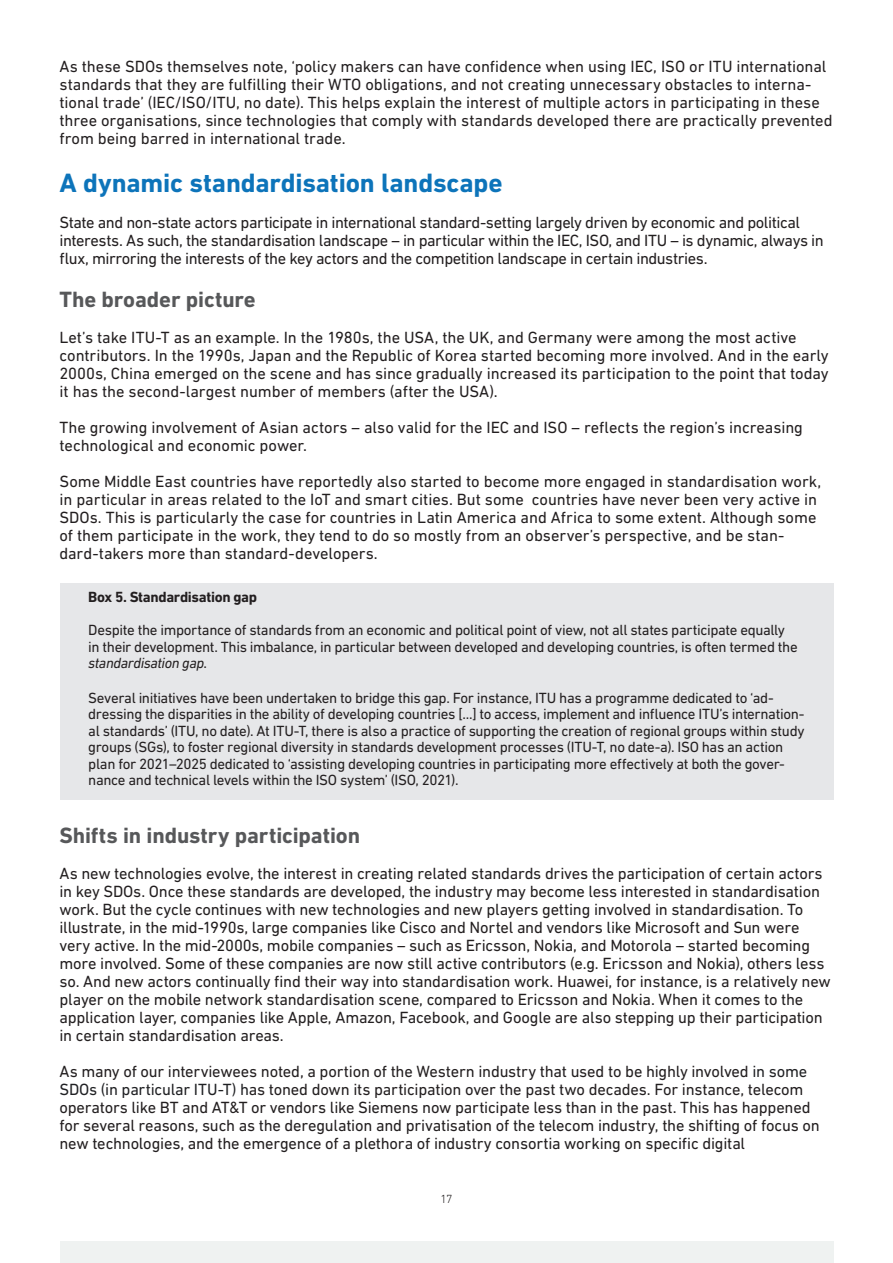
<style>
.page{position:relative;width:893px;height:1263px;background:#fff}
.page>*{position:absolute;margin:0;border:0;box-sizing:border-box;transform-origin:0 0}
.Heading_2{font:700 27px "DIN Next LT Pro";letter-spacing:-.005em;color:#0d74ba}
.Heading_4{font:700 22.5px "DIN Next LT Pro";letter-spacing:-.005em;color:#57585a}
.t1{font:16.5px/18px "DIN Next LT Pro";letter-spacing:-.01em;color:#231f20}
.t2{font:16.5px/18px "DIN Next LT Pro";letter-spacing:-.03em;color:#231f20}
.t3{font:15px/16.5px "DIN Next LT Pro";letter-spacing:-.025em;color:#231f20}
.t4{font:700 15px "DIN Next LT Pro";letter-spacing:-.02em;color:#231f20}
.t5{font:300 12px "DIN Next LT Pro";color:#231f20}
.s1{font-style:italic}
.s2{color:#202124}
</style>
<div class="page">
<div style="left:60px;top:1242px;width:773px;height:21px;background:#eff2f1"></div>
<div style="left:60px;top:583px;width:773px;height:217px;background:#e6e7e9"></div>
<p class="t1" style="left:60px;top:57px;width:775px">As these SDOs themselves note, ‘policy makers can have confidence when using IEC, ISO or ITU international standards that they are fulfilling their WTO obligations, and not creating unnecessary obstacles to interna&shy;tional trade’ (IEC/ISO/ITU, no date). This helps explain the interest of multiple actors in participating in these three organisations, since technologies that comply with standards developed there are practically prevented from being barred in international trade.</p>
<p class="Heading_2" style="left:60px;top:167px;width:445px">A dynamic standardisation landscape</p>
<p class="t2" style="left:60px;top:213px;width:766px">State and non-state actors participate in international standard-setting largely driven by economic and political interests. As such, the standardisation landscape – in particular within the IEC, ISO, and ITU – is dynamic, always in flux, mirroring the interests of the key actors and the competition landscape in certain industries.</p>
<p class="Heading_4" style="left:60px;top:287px;width:198px">The broader picture</p>
<p class="t1" style="left:60px;top:329px;width:771px">Let’s take ITU-T as an example. In the 1980s, the USA, the UK, and Germany were among the most active contributors. In the 1990s, Japan and the Republic of Korea started becoming more involved. And in the early 2000s, China emerged on the scene and has since gradually increased its participation to the point that today it has the second-largest number of members (after the USA).</p>
<p class="t1" style="left:60px;top:419px;width:745px">The growing involvement of Asian actors – also valid for the IEC and ISO – reflects the region’s increasing technological and economic power.</p>
<p class="t1" style="left:60px;top:473px;width:763px">Some Middle East countries have reportedly also started to become more engaged in standardisation work, in particular in areas related to the IoT and smart cities. But some countries have never been very active in SDOs. This is particularly the case for countries in Latin America and Africa to some extent. Although some of them participate in the work, they tend to do so mostly from an observer’s perspective, and be stan&shy;dard-takers more than standard-developers.</p>
<p class="t4" style="left:88px;top:588px;width:170px">Box 5. Standardisation gap</p>
<p class="t3" style="left:88px;top:622px;width:711px">Despite the importance of standards from an economic and political point of view, not all states participate equally in their development. This imbalance, in particular between developed and developing countries, is often termed the <span class="s1">standardisation gap</span>.</p>
<p class="t3" style="left:88px;top:689px;width:718px">Several initiatives have been undertaken to bridge this gap. For instance, ITU has a programme dedicated to ‘ad&shy;dressing the disparities in the ability of developing countries [...] to access, implement and influence ITU’s internation&shy;al standards’ (ITU, no date). At ITU-T, there is also a practice of supporting the creation of regional groups within study groups (SGs), to foster regional diversity in standards development processes (ITU-T, no date-a). ISO has an action plan for 2021–2025 dedicated to ‘assisting developing countries in participating more effectively at both the gover&shy;nance and technical levels within the ISO system’ (ISO, 2021).</p>
<p class="Heading_4" style="left:60px;top:822px;width:302px">Shifts in industry participation</p>
<p class="t1" style="left:60px;top:864px;width:773px">As new technologies evolve, the interest in creating related standards drives the participation of certain actors in key SDOs. Once these standards are developed, the industry may become less interested in standardisation work. But the cycle continues with new technologies and new players getting involved in standardisation. To illustrate, in the mid-1990s, large companies like Cisco and Nortel and vendors like Microsoft and Sun were very active. In the mid-2000s, mobile companies – such as Ericsson, Nokia, and Motorola – started becoming more involved. Some of these companies are now still active contributors (e.g. Ericsson and Nokia), others less so. And new actors continually find their way into standardisation work. Huawei, for instance, is a relatively new player on the mobile network standardisation scene, compared to Ericsson and Nokia. When it comes to the application layer, companies like Apple, Amazon, Facebook, and Google are also stepping up their participation in certain standardisation areas.</p>
<p class="t1" style="left:60px;top:1062px;width:749px">As many of our interviewees noted, a portion of the Western industry that used to be highly involved <span class="s2">in some<br>SDOs (in particular ITU-T) h</span>as toned down its participation over the past two decades. For instance, telecom</p>
<p class="t1" style="left:60px;top:1098px;width:762px">operators like BT and AT&amp;T or vendors like Siemens now participate less than in the past. This has happened for several reasons, such as the deregulation and privatisation of the telecom industry, the shifting of focus on new technologies, and the emergence of a plethora of industry consortia working on specific digital</p>
<p class="t5" style="left:440px;top:1192px;width:13px">17</p>
</div>
